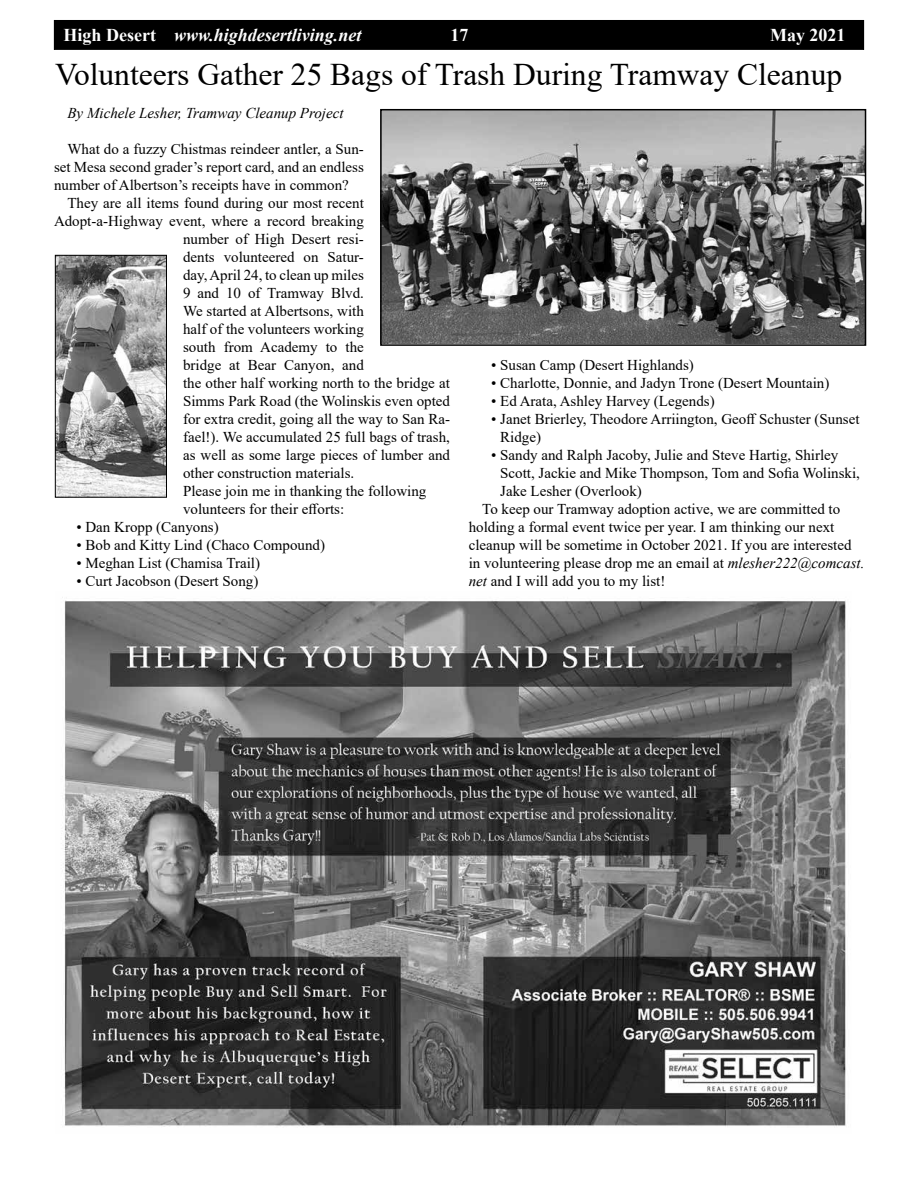
<style>
.page{position:relative;width:918px;height:1188px;background:#fff}
.page>*{position:absolute;margin:0;border:0;box-sizing:border-box;transform-origin:0 0}
.t1{font:31.5px "Times New Roman";color:#000}
.t2{font:italic 700 18px "Times New Roman";color:#fefefe}
.t3{font:700 18px "Times New Roman";color:#fefefe}
.t4{font:15px/18px "Times New Roman";color:#000;text-align:justify}
.t5{font:italic 15px "Times New Roman";color:#000}
.s1{font-style:normal}
.s2{font-style:italic}
</style>
<div class="page">
<div style="left:54px;top:20px;width:810px;height:29px;background:#000"></div>
<div style="left:54px;top:20px;width:810px;height:30px;border:1px solid #000"></div>
<img style="left:61px;top:597px;width:785px;height:531px">
<img style="left:383px;top:112px;width:480px;height:231px">
<div style="left:380px;top:109px;width:486px;height:237px;border:2px solid #000"></div>
<img style="left:57px;top:257px;width:108px;height:239px">
<div style="left:55px;top:255px;width:112px;height:243px;border:1px solid #000"></div>
<p class="t2" style="left:64px;top:22px;width:299px"><span class="s1">High Desert</span> www.highdesertliving.net</p>
<p class="t3" style="left:451px;top:22px;width:19px">17</p>
<p class="t3" style="left:770px;top:22px;width:77px">May 2021</p>
<h1 class="t1" style="left:55px;top:52px;width:788px">Volunteers Gather 25 Bags of Trash During Tramway Cleanup</h1>
<p class="t5" style="left:68px;top:103px;width:278px">By Michele Lesher, Tramway Cleanup Project</p>
<p class="t4" style="left:54px;top:139px;width:311px;text-indent:14px">What do a fuzzy Chistmas reindeer antler, a Sun&shy;set Mesa second grader’s report card, and an endless number of Albertson’s receipts have in common?</p>
<p class="t4" style="left:68px;top:193px;width:298px">They are all items found during our most recent</p>
<p class="t4" style="left:54px;top:211px;width:311px">Adopt-a-Highway event, where a record breaking</p>
<p class="t4" style="left:183px;top:229px;width:182px">number of High Desert resi-</p>
<p class="t4" style="left:183px;top:247px;width:182px">dents volunteered on Satur-</p>
<p class="t4" style="left:183px;top:265px;width:182px">day, April 24, to clean up miles</p>
<p class="t4" style="left:183px;top:283px;width:182px">9 and 10 of Tramway Blvd.</p>
<p class="t4" style="left:183px;top:301px;width:182px">We started at Albertsons, with</p>
<p class="t4" style="left:183px;top:319px;width:182px">half of the volunteers working</p>
<p class="t4" style="left:183px;top:337px;width:182px">south from Academy to the</p>
<p class="t4" style="left:183px;top:355px;width:182px">bridge at Bear Canyon, and</p>
<p class="t4" style="left:183px;top:373px;width:268px">the other half working north to the bridge at</p>
<p class="t4" style="left:183px;top:391px;width:268px">Simms Park Road (the Wolinskis even opted</p>
<p class="t4" style="left:183px;top:409px;width:268px">for extra credit, going all the way to San Ra-</p>
<p class="t4" style="left:183px;top:427px;width:268px">fael!). We accumulated 25 full bags of trash,</p>
<p class="t4" style="left:183px;top:445px;width:268px">as well as some large pieces of lumber and</p>
<p class="t4" style="left:183px;top:463px;width:173px">other construction materials.</p>
<p class="t4" style="left:183px;top:481px;width:245px">Please join me in thanking the following</p>
<p class="t4" style="left:183px;top:499px;width:163px">volunteers for their efforts:</p>
<p class="t4" style="left:76px;top:517px;width:144px">• Dan Kropp (Canyons)</p>
<p class="t4" style="left:76px;top:535px;width:250px">• Bob and Kitty Lind (Chaco Compound)</p>
<p class="t4" style="left:76px;top:553px;width:185px">• Meghan List (Chamisa Trail)</p>
<p class="t4" style="left:76px;top:571px;width:183px">• Curt Jacobson (Desert Song)</p>
<p class="t4" style="left:491px;top:355px;width:204px">• Susan Camp (Desert Highlands)</p>
<p class="t4" style="left:491px;top:373px;width:340px">• Charlotte, Donnie, and Jadyn Trone (Desert Mountain)</p>
<p class="t4" style="left:491px;top:391px;width:225px">• Ed Arata, Ashley Harvey (Legends)</p>
<p class="t4" style="left:500px;top:409px;width:361px;text-indent:-9px">• Janet Brierley, Theodore Arriington, Geoff Schuster (Sunset<br>Ridge)</p>
<p class="t4" style="left:491px;top:445px;width:349px">• Sandy and Ralph Jacoby, Julie and Steve Hartig, Shirley</p>
<p class="t4" style="left:500px;top:463px;width:361px">Scott, Jackie and Mike Thompson, Tom and Sofia Wolinski,</p>
<p class="t4" style="left:500px;top:481px;width:143px">Jake Lesher (Overlook)</p>
<p class="t4" style="left:482px;top:499px;width:360px">To keep our Tramway adoption active, we are committed to</p>
<p class="t4" style="left:469px;top:517px;width:367px">holding a formal event twice per year. I am thinking our next</p>
<p class="t4" style="left:469px;top:535px;width:384px">cleanup will be sometime in October 2021. If you are interested</p>
<p class="t4" style="left:469px;top:553px;width:397px">in volunteering please drop me an email at <span class="s2">mlesher222@comcast.</span></p>
<p class="t4" style="left:469px;top:571px;width:198px"><span class="s2">net</span> and I will add you to my list!</p>
</div>
